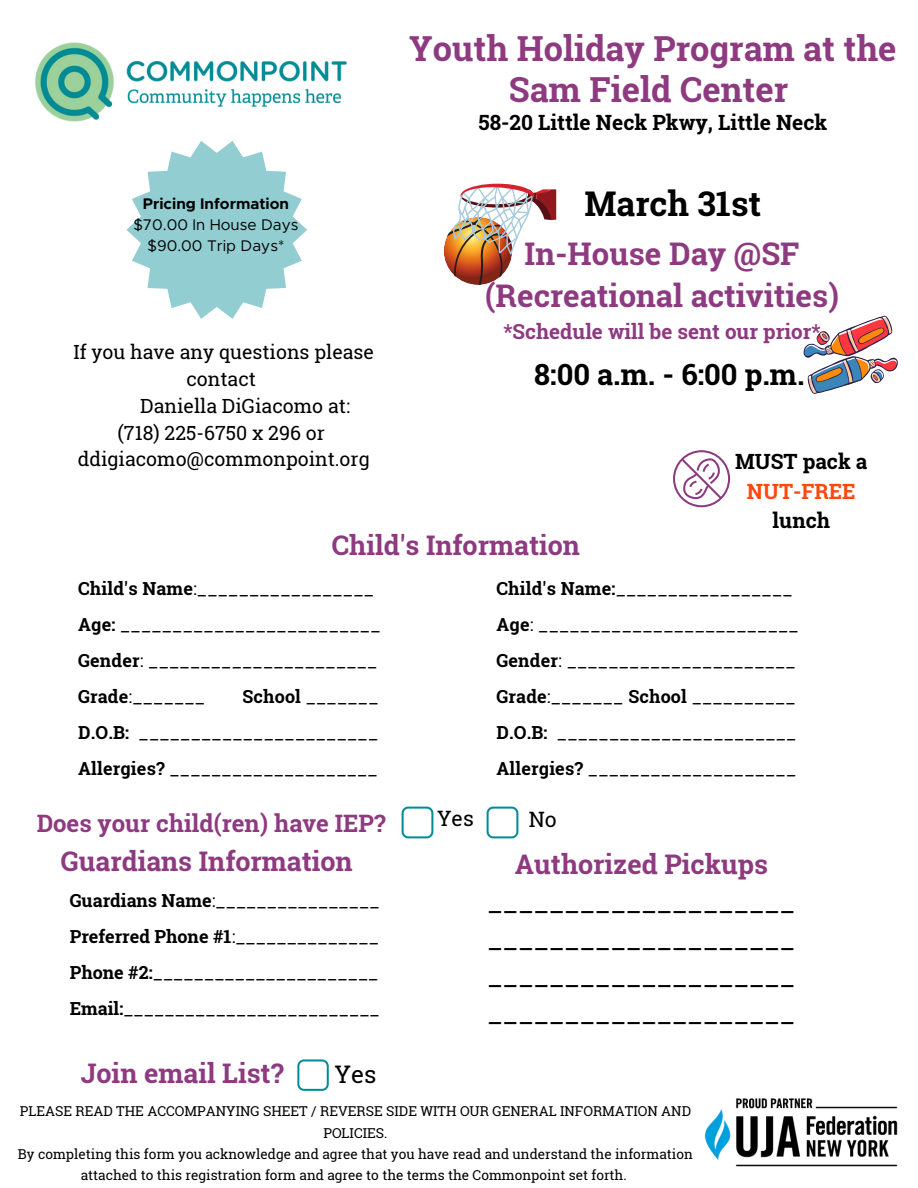
<style>
.page{position:relative;width:918px;height:1188px;background:#fff}
.page>*{position:absolute;margin:0;border:0;box-sizing:border-box;transform-origin:0 0}
.t1{font:700 34.5px/41.7px "Roboto Slab";color:#8e3a80;text-align:center}
.t2{font:700 34.05px "Roboto Slab";color:#000}
.t3{font:700 31.2px/42.8px "Roboto Slab";color:#8e3a80;text-align:center}
.t4{font:700 29.25px "Roboto Slab";color:#000}
.t5{font:27px/37.2px "Roboto Slab";color:#000;text-align:center}
.t6{font:700 27px "Roboto Slab";color:#8e3a80}
.t7{font:24.15px "Roboto Slab";color:#000}
.t8{font:700 24px "Roboto Slab";color:#8e3a80}
.t9{font:21.15px "Roboto Slab";color:#000}
.t10{font:700 21px/29.2px "Roboto Slab";color:#000;text-align:center}
.t11{font:700 20.7px "Roboto Slab";color:#8e3a80}
.t12{font:19.5px/26.8px "Roboto Slab";color:#000;text-align:center}
.t13{font:18px/36px "Roboto Slab";color:#000;text-align:right}
.t14{font:700 18px "Roboto Slab";color:#000}
.t15{font:15.45px "Metropolis";color:#000}
.t16{font:700 15.45px "Metropolis";color:#000}
.t17{font:13.65px/21.3px "Roboto Slab";color:#000;text-align:center}
.s1{color:#fc480f}
.s2{font-weight:700}
.s3{font-weight:700;color:#8e3a80}
.s4{font-weight:400}
</style>
<div class="page">
<img style="left:704px;top:1098px;width:194px;height:69px">
<svg style="left:297px;top:1059px;width:32px;height:32px"></svg>
<img style="left:35px;top:42px;width:312px;height:80px">
<svg style="left:126px;top:141px;width:181px;height:178px"></svg>
<img style="left:401px;top:806px;width:33px;height:33px">
<img style="left:486px;top:806px;width:33px;height:33px">
<svg style="left:673px;top:450px;width:57px;height:57px"></svg>
<img style="left:447px;top:184px;width:109px;height:101px">
<img style="left:803px;top:315px;width:95px;height:79px">
<p class="t16" style="left:143px;top:197px;width:148px">Pricing Information</p>
<p class="t15" style="left:133px;top:218px;width:167px">$70.00 In House Days</p>
<p class="t15" style="left:148px;top:239px;width:138px">$90.00 Trip Days*</p>
<h2 class="t12" style="left:73px;top:338px;width:302px">If you have any questions please contact</h2>
<p class="t12" style="left:140px;top:392px;width:211px">Daniella DiGiacomo at:</p>
<h6 class="t12" style="left:118px;top:419px;width:209px">(718) 225-6750 x 296 or</h6>
<h2 class="t12" style="left:78px;top:445px;width:294px">ddigiacomo@commonpoint.org</h2>
<p class="t1" style="left:409px;top:26px;width:489px">Youth Holiday Program at the<br>Sam Field Center</p>
<p class="t10" style="left:479px;top:108px;width:350px">58-20 Little Neck Pkwy, Little Neck</p>
<p class="t2" style="left:585px;top:181px;width:178px">March 31st</p>
<p class="t3" style="left:485px;top:231px;width:355px">In-House Day @SF (Recreational activities)</p>
<p class="t11" style="left:503px;top:317px;width:319px">*Schedule will be sent our prior*</p>
<h4 class="t4" style="left:534px;top:355px;width:272px">8:00 a.m. - 6:00 p.m.</h4>
<p class="t10" style="left:735px;top:447px;width:134px">MUST pack a<br><span class="s1">NUT-FREE </span>lunch</p>
<p class="t6" style="left:332px;top:526px;width:250px">Child's Information</p>
<p class="t13" style="left:497px;top:570px;width:298px"><span class="s2">Child's Name:</span>_________________</p>
<h1 class="t13" style="left:497px;top:606px;width:304px"><span class="s2">Age</span>: _________________________</h1>
<p class="t13" style="left:497px;top:642px;width:301px"><span class="s2">Gender</span>: ______________________</p>
<p class="t13" style="left:497px;top:678px;width:301px"><span class="s2">Grade</span>:_______ <span class="s2">School</span> __________</p>
<p class="t14" style="left:497px;top:720px;width:53px">D.O.B:</p>
<p class="t13" style="left:497px;top:714px;width:302px">_______________________<br><span class="s2">Allergies?</span> ____________________</p>
<p class="t13" style="left:78px;top:570px;width:297px"><span class="s2">Child's Name</span>:_________________</p>
<h1 class="t13" style="left:78px;top:606px;width:304px"><span class="s2">Age:</span> _________________________</h1>
<p class="t13" style="left:78px;top:642px;width:301px"><span class="s2">Gender</span>: ______________________</p>
<p class="t13" style="left:78px;top:678px;width:129px"><span class="s2">Grade</span>:_______</p>
<p class="t13" style="left:242px;top:678px;width:138px"><span class="s2">School</span> _______</p>
<h1 class="t13" style="left:78px;top:714px;width:302px"><span class="s2">D.O.B:</span> _______________________</h1>
<p class="t13" style="left:78px;top:750px;width:301px"><span class="s2">Allergies?</span> ____________________</p>
<p class="t8" style="left:37px;top:807px;width:350px">Does your child(ren) have IEP?</p>
<h2 class="t9" style="left:437px;top:804px;width:38px">Yes</h2>
<h3 class="t9" style="left:529px;top:805px;width:30px">No</h3>
<p class="t6" style="left:61px;top:843px;width:293px">Guardians Information</p>
<p class="t5" style="left:488px;top:844px;width:309px"><span class="s3">Authorized Pickups </span>____________________ ____________________ ____________________ ____________________</p>
<p class="t13" style="left:70px;top:882px;width:311px"><span class="s2">Guardians Name</span>:________________</p>
<p class="t14" style="left:70px;top:924px;width:311px">Preferred Phone #1<span class="s4">:______________</span></p>
<p class="t13" style="left:70px;top:954px;width:310px"><span class="s2">Phone #2:</span>______________________</p>
<p class="t13" style="left:70px;top:990px;width:312px"><span class="s2">Email:</span>_________________________</p>
<p class="t6" style="left:81px;top:1055px;width:204px">Join email List?</p>
<p class="t17" style="left:20px;top:1100px;width:673px">PLEASE READ THE ACCOMPANYING SHEET / REVERSE SIDE WITH OUR GENERAL INFORMATION AND<br>POLICIES.</p>
<p class="t17" style="left:18px;top:1143px;width:676px">By completing this form you acknowledge and agree that you have read and understand the information attached to this registration form and agree to the terms the Commonpoint set forth.</p>
<p class="t7" style="left:334px;top:1058px;width:44px">Yes</p>
</div>
